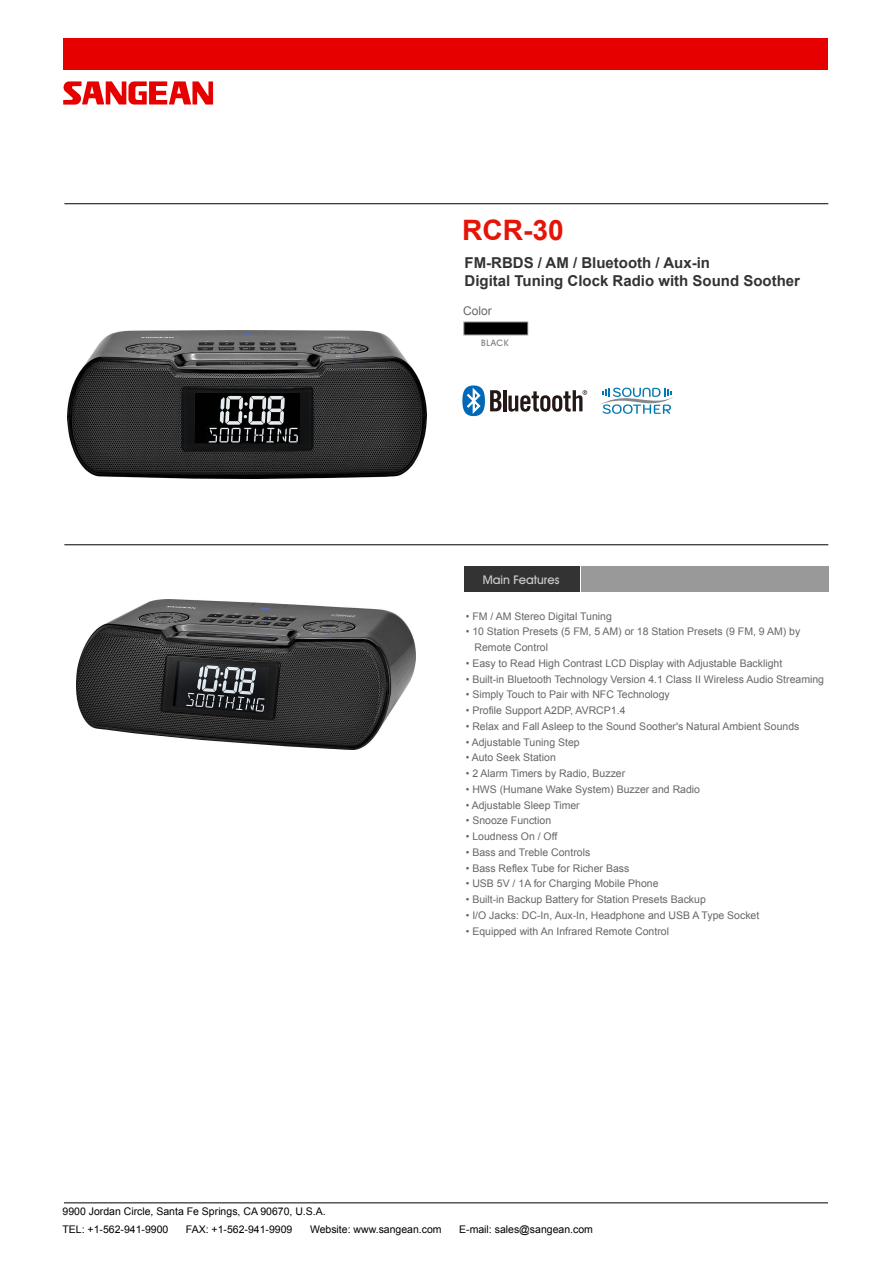
<style>
.page{position:relative;width:893px;height:1263px;background:#fff}
.page>*{position:absolute;margin:0;border:0;box-sizing:border-box;transform-origin:0 0}
.t1{font:700 28.2px "Arial";color:#e61407}
.t2{font:700 15px/18px "Arial";color:#333}
.t3{font:500 12px "Avant Garde IT Cby BT";color:#ccc}
.t4{font:12px "Arial";color:#666}
.t5{font:10.5px/15.8px "Arial";color:#666}
.t6{font:10.5px/18px "Arial";color:#000}
.t7{font:500 9px "Avant Garde IT Cby BT";letter-spacing:.05em;color:#7f7f7f}
</style>
<div class="page">
<img style="left:67px;top:331px;width:360px;height:147px">
<div style="left:64px;top:38px;width:764px;height:32px;background:#e60000"></div>
<hr style="left:64px;top:544px;width:764px;height:1px;background:#000">
<hr style="left:64px;top:1202px;width:764px;height:1px;background:#000">
<svg style="left:63px;top:81px;width:150px;height:24px"></svg>
<div style="left:465px;top:566px;width:115px;height:26px;background:#333"></div>
<div style="left:581px;top:566px;width:247px;height:26px;background:#999"></div>
<hr style="left:64px;top:203px;width:764px;height:1px;background:#000">
<div style="left:464px;top:322px;width:63px;height:13px;background:#000"></div>
<div style="left:464px;top:322px;width:64px;height:13px;border:1px solid #7f7f7f"></div>
<hr style="left:503px;top:390px;width:3px;height:21px;background:#231815">
<svg style="left:462px;top:385px;width:39px;height:31px"></svg>
<svg style="left:508px;top:390px;width:79px;height:22px"></svg>
<img style="left:76px;top:599px;width:340px;height:151px">
<svg style="left:601px;top:388px;width:72px;height:26px"></svg>
<h1 class="t1" style="left:462px;top:211px;width:103px">RCR-30</h1>
<h2 class="t2" style="left:464px;top:254px;width:337px">FM-RBDS / AM / Bluetooth / Aux-in<br>Digital Tuning Clock Radio with Sound Soother</h2>
<p class="t4" style="left:463px;top:303px;width:30px">Color</p>
<p class="t7" style="left:481px;top:338px;width:29px">BLACK</p>
<p class="t3" style="left:483px;top:572px;width:78px">Main Features</p>
<p class="t5" style="left:466px;top:608px;width:148px">• FM / AM Stereo Digital Tuning</p>
<p class="t5" style="left:475px;top:624px;width:327px;text-indent:-9px">• 10 Station Presets (5 FM, 5 AM) or 18 Station Presets (9 FM, 9 AM) by<br>Remote Control</p>
<p class="t5" style="left:466px;top:655px;width:318px">• Easy to Read High Contrast LCD Display with Adjustable Backlight</p>
<p class="t5" style="left:466px;top:671px;width:360px">• Built-in Bluetooth Technology Version 4.1 Class II Wireless Audio Streaming</p>
<p class="t5" style="left:466px;top:687px;width:206px">• Simply Touch to Pair with NFC Technology</p>
<p class="t5" style="left:466px;top:703px;width:161px">• Profile Support A2DP, AVRCP1.4</p>
<p class="t5" style="left:466px;top:718px;width:335px">• Relax and Fall Asleep to the Sound Soother's Natural Ambient Sounds</p>
<p class="t5" style="left:466px;top:734px;width:115px">• Adjustable Tuning Step</p>
<p class="t5" style="left:466px;top:750px;width:92px">• Auto Seek Station</p>
<p class="t5" style="left:466px;top:766px;width:161px">• 2 Alarm Timers by Radio, Buzzer</p>
<p class="t5" style="left:466px;top:781px;width:236px">• HWS (Humane Wake System) Buzzer and Radio</p>
<p class="t5" style="left:466px;top:797px;width:115px">• Adjustable Sleep Timer</p>
<p class="t5" style="left:466px;top:813px;width:87px">• Snooze Function</p>
<p class="t5" style="left:466px;top:829px;width:93px">• Loudness On / Off</p>
<p class="t5" style="left:466px;top:844px;width:126px">• Bass and Treble Controls</p>
<p class="t5" style="left:466px;top:860px;width:165px">• Bass Reflex Tube for Richer Bass</p>
<p class="t5" style="left:466px;top:876px;width:194px">• USB 5V / 1A for Charging Mobile Phone</p>
<p class="t5" style="left:466px;top:892px;width:242px">• Built-in Backup Battery for Station Presets Backup</p>
<p class="t5" style="left:466px;top:907px;width:295px">• I/O Jacks: DC-In, Aux-In, Headphone and USB A Type Socket</p>
<p class="t5" style="left:466px;top:923px;width:205px">• Equipped with An Infrared Remote Control</p>
<p class="t6" style="left:62px;top:1203px;width:265px">9900 Jordan Circle, Santa Fe Springs, CA 90670, U.S.A.<br>TEL: +1-562-941-9900</p>
<p class="t6" style="left:186px;top:1221px;width:108px">FAX: +1-562-941-9909</p>
<p class="t6" style="left:310px;top:1221px;width:133px">Website: www.sangean.com</p>
<p class="t6" style="left:459px;top:1221px;width:135px">E-mail: sales@sangean.com</p>
</div>
